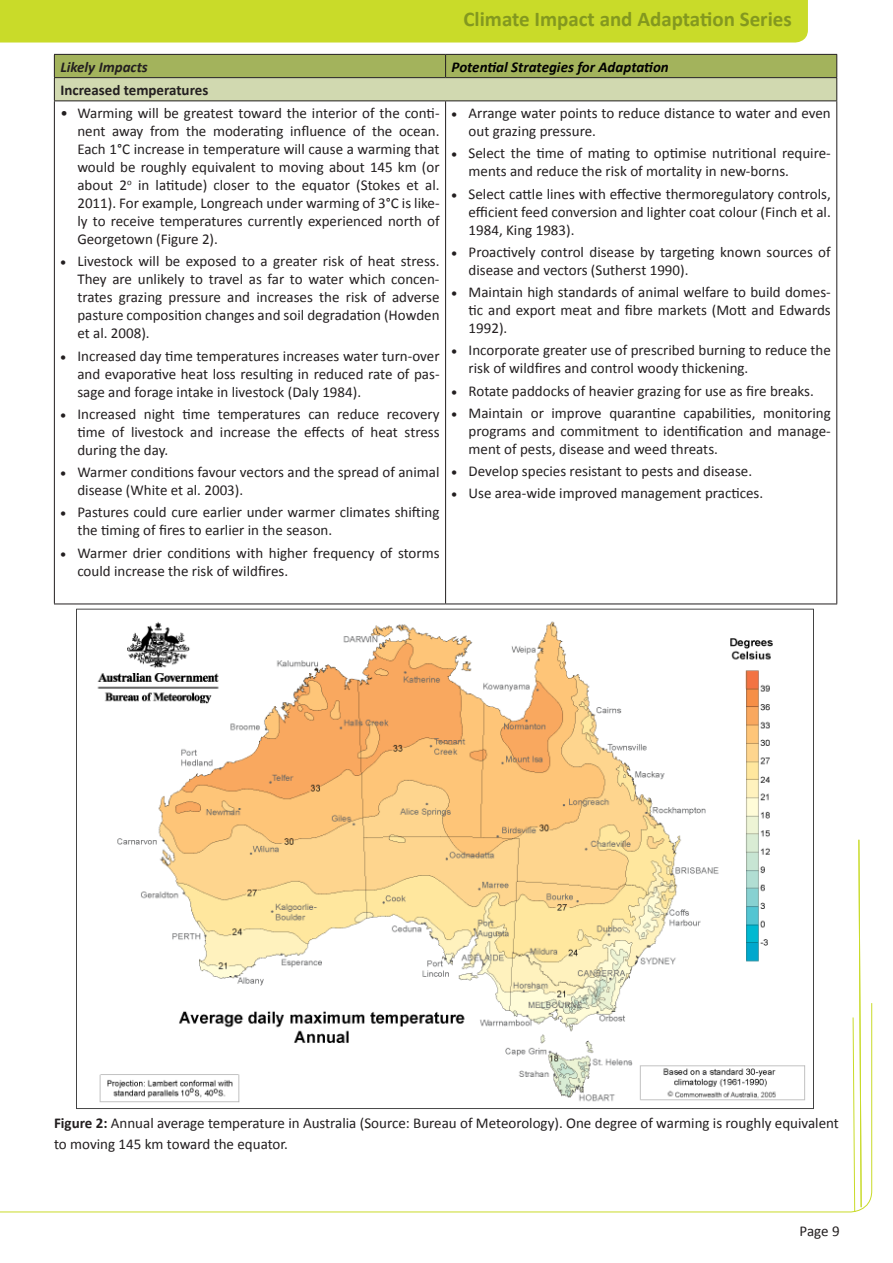
<style>
.page{position:relative;width:893px;height:1263px;background:#fff}
.page>*{position:absolute;margin:0;border:0;box-sizing:border-box;transform-origin:0 0}
.t1{font:700 21px "Calibri";color:#83981f}
.t2{font:15px/18px "Calibri";color:#231f20}
.t3{font:italic 700 15px "Calibri";color:#000}
.t4{font:700 15px "Calibri";color:#231f20}
.t5{font:italic 700 15px "Calibri";color:#231f20}
.s1{font-weight:700}
</style>
<div class="page">
<svg style="left:1px;top:1002px;width:871px;height:211px"></svg>
<svg style="left:858px;top:839px;width:4px;height:369px"></svg>
<div style="left:0;top:0;width:808px;height:43px;background:#c9db29"></div>
<hr style="left:836px;top:101px;width:1px;height:503px;background:#231f20">
<hr style="left:446px;top:604px;width:391px;height:1px;background:#231f20">
<hr style="left:54px;top:101px;width:1px;height:503px;background:#231f20">
<hr style="left:445px;top:101px;width:1px;height:503px;background:#231f20">
<hr style="left:54px;top:604px;width:392px;height:1px;background:#231f20">
<hr style="left:54px;top:101px;width:392px;height:1px;background:#231f20">
<hr style="left:446px;top:101px;width:391px;height:1px;background:#231f20">
<svg style="left:54px;top:54px;width:783px;height:47px;background:#b3be81"></svg>
<hr style="left:54px;top:77px;width:392px;height:1px;background:#231f20">
<hr style="left:446px;top:77px;width:391px;height:1px;background:#231f20">
<img style="left:77px;top:608px;width:736px;height:501px">
<h1 class="t1" style="left:463px;top:6px;width:330px">Climate Impact and Adaptation Series</h1>
<p class="t5" style="left:60px;top:57px;width:89px">Likely Impacts</p>
<p class="t3" style="left:452px;top:57px;width:219px">Potential Strategies for Adaptation</p>
<p class="t4" style="left:60px;top:80px;width:150px">Increased temperatures</p>
<p class="t2" style="left:77px;top:104px;width:364px;text-align:justify;text-indent:-17px">• Warming will be greatest toward the interior of the conti&shy;nent away from the moderating influence of the ocean.<br>Each 1°C increase in temperature will cause a warming that would be roughly equivalent to moving about 145 km (or about 2<sup>o</sup> in latitude) closer to the equator (Stokes et al.<br>2011). For example, Longreach under warming of 3°C is like&shy;ly to receive temperatures currently experienced north of Georgetown (Figure 2).</p>
<p class="t2" style="left:77px;top:252px;width:364px;text-align:justify;text-indent:-17px">• Livestock will be exposed to a greater risk of heat stress.<br>They are unlikely to travel as far to water which concen&shy;trates grazing pressure and increases the risk of adverse pasture composition changes and soil degradation (Howden et al. 2008).</p>
<p class="t2" style="left:77px;top:347px;width:364px;text-align:justify;text-indent:-17px">• Increased day time temperatures increases water turn-over and evaporative heat loss resulting in reduced rate of pas&shy;sage and forage intake in livestock (Daly 1984).</p>
<p class="t2" style="left:77px;top:405px;width:364px;text-align:justify;text-indent:-17px">• Increased night time temperatures can reduce recovery time of livestock and increase the effects of heat stress during the day.</p>
<p class="t2" style="left:77px;top:463px;width:364px;text-indent:-17px">• Warmer conditions favour vectors and the spread of animal disease (White et al. 2003).</p>
<p class="t2" style="left:77px;top:503px;width:364px;text-indent:-17px">• Pastures could cure earlier under warmer climates shifting the timing of fires to earlier in the season.</p>
<p class="t2" style="left:77px;top:544px;width:364px;text-indent:-17px">• Warmer drier conditions with higher frequency of storms could increase the risk of wildfires.</p>
<p class="t2" style="left:469px;top:104px;width:364px;text-indent:-17px">• Arrange water points to reduce distance to water and even out grazing pressure.</p>
<p class="t2" style="left:469px;top:144px;width:364px;text-indent:-17px">• Select the time of mating to optimise nutritional require&shy;ments and reduce the risk of mortality in new-borns.</p>
<p class="t2" style="left:469px;top:185px;width:364px;text-align:justify;text-indent:-17px">• Select cattle lines with effective thermoregulatory controls, efficient feed conversion and lighter coat colour (Finch et al.<br>1984, King 1983).</p>
<p class="t2" style="left:469px;top:243px;width:364px;text-indent:-17px">• Proactively control disease by targeting known sources of disease and vectors (Sutherst 1990).</p>
<p class="t2" style="left:469px;top:283px;width:364px;text-align:justify;text-indent:-17px">• Maintain high standards of animal welfare to build domes&shy;tic and export meat and fibre markets (Mott and Edwards 1992).</p>
<p class="t2" style="left:469px;top:341px;width:364px;text-indent:-17px">• Incorporate greater use of prescribed burning to reduce the risk of wildfires and control woody thickening.</p>
<p class="t2" style="left:452px;top:382px;width:364px">• Rotate paddocks of heavier grazing for use as fire breaks.</p>
<p class="t2" style="left:469px;top:404px;width:364px;text-align:justify;text-indent:-17px">• Maintain or improve quarantine capabilities, monitoring programs and commitment to identification and manage&shy;ment of pests, disease and weed threats.</p>
<p class="t2" style="left:452px;top:462px;width:302px">• Develop species resistant to pests and disease.</p>
<p class="t2" style="left:452px;top:484px;width:313px">• Use area-wide improved management practices.</p>
<p class="t2" style="left:54px;top:1112px;width:786px;line-height:21.6px"><span class="s1">Figure 2:</span> Annual average temperature in Australia (Source: Bureau of Meteorology). One degree of warming is roughly equivalent to moving 145 km toward the equator.</p>
<p class="t2" style="left:800px;top:1222px;width:42px">Page 9</p>
</div>
